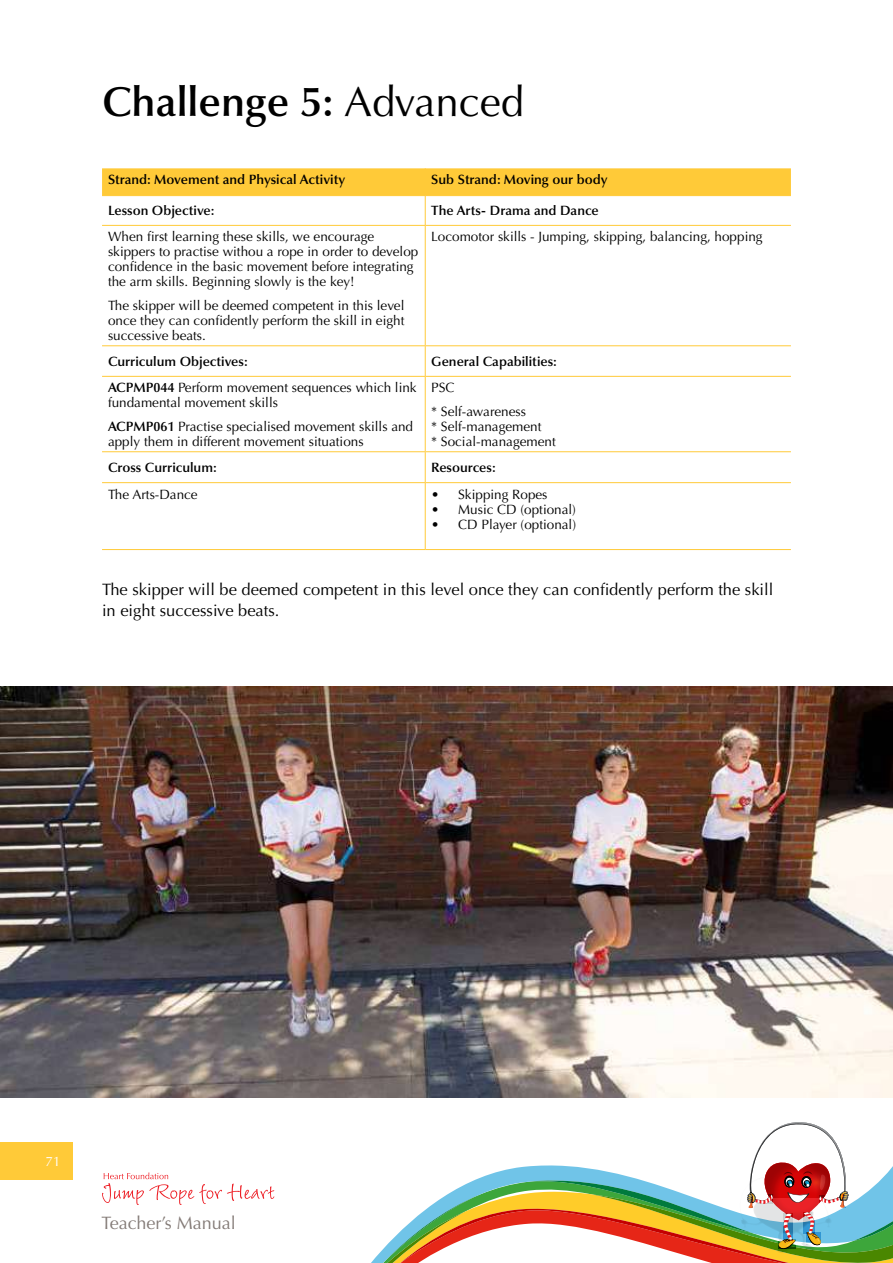
<style>
.page{position:relative;width:893px;height:1263px;background:#fff}
.page>*{position:absolute;margin:0;border:0;box-sizing:border-box;transform-origin:0 0}
.t1{font:600 42px "Optima LT Std";color:#000}
.t2{font:18px "Optima";color:#837a76}
.t3{font:16.5px/21px "Optima LT Std";color:#000}
.t4{font:13.5px/15px "Optima LT Std";color:#000}
.t5{font:600 13.5px "Optima LT Std";color:#000}
.t6{font:13.5px "Optima";color:#fff}
.s1{font-weight:400}
.s2{font-weight:600}
</style>
<div class="page">
<div style="left:0;top:1143px;width:73px;height:37px;background:#ffca38"></div>
<svg style="left:371px;top:1246px;width:522px;height:17px"></svg>
<svg style="left:386px;top:1165px;width:507px;height:95px"></svg>
<img style="left:848px;top:1181px;width:9px;height:31px">
<img style="left:729px;top:1122px;width:119px;height:131px">
<svg style="left:102px;top:1172px;width:172px;height:33px"></svg>
<svg style="left:102px;top:168px;width:689px;height:57px"></svg>
<hr style="left:102px;top:225px;width:323px;height:1px;background:#ffca38">
<hr style="left:425px;top:225px;width:366px;height:1px;background:#ffca38">
<hr style="left:425px;top:226px;width:1px;height:119px;background:#ffca38">
<hr style="left:102px;top:345px;width:323px;height:1px;background:#ffca38">
<hr style="left:425px;top:345px;width:366px;height:1px;background:#ffca38">
<hr style="left:425px;top:346px;width:1px;height:30px;background:#ffca38">
<hr style="left:102px;top:376px;width:323px;height:1px;background:#ffca38">
<hr style="left:425px;top:376px;width:366px;height:1px;background:#ffca38">
<hr style="left:425px;top:377px;width:1px;height:74px;background:#ffca38">
<hr style="left:102px;top:451px;width:323px;height:1px;background:#ffca38">
<hr style="left:425px;top:451px;width:366px;height:1px;background:#ffca38">
<hr style="left:425px;top:452px;width:1px;height:30px;background:#ffca38">
<hr style="left:425px;top:483px;width:1px;height:66px;background:#ffca38">
<hr style="left:102px;top:482px;width:323px;height:1px;background:#ffca38">
<hr style="left:425px;top:482px;width:366px;height:1px;background:#ffca38">
<hr style="left:102px;top:549px;width:323px;height:1px;background:#ffca38">
<hr style="left:425px;top:549px;width:366px;height:1px;background:#ffca38">
<img style="left:0;top:687px;width:893px;height:411px">
<h1 class="t1" style="left:102px;top:77px;width:424px">Challenge 5: <span class="s1">Advanced</span></h1>
<p class="t5" style="left:108px;top:172px;width:239px">Strand: Movement and Physical Activity</p>
<p class="t5" style="left:431px;top:172px;width:178px">Sub Strand: Moving our body</p>
<p class="t5" style="left:108px;top:203px;width:108px">Lesson Objective:</p>
<p class="t5" style="left:431px;top:203px;width:169px">The Arts- Drama and Dance</p>
<p class="t4" style="left:108px;top:229px;width:312px">When first learning these skills, we encourage skippers to practise withou a rope in order to develop confidence in the basic movement before integrating the arm skills. Beginning slowly is the key!</p>
<p class="t4" style="left:108px;top:298px;width:298px;text-align:justify">The skipper will be deemed competent in this level once they can confidently perform the skill in eight successive beats.</p>
<p class="t4" style="left:431px;top:229px;width:333px">Locomotor skills - Jumping, skipping, balancing, hopping</p>
<p class="t5" style="left:108px;top:354px;width:141px">Curriculum Objectives:</p>
<p class="t5" style="left:431px;top:354px;width:127px">General Capabilities:</p>
<p class="t4" style="left:108px;top:380px;width:310px"><span class="s2">ACPMP044</span> Perform movement sequences which link fundamental movement skills</p>
<p class="t4" style="left:108px;top:419px;width:307px"><span class="s2">ACPMP061</span> Practise specialised movement skills and apply them in different movement situations</p>
<p class="t4" style="left:431px;top:376px;width:96px;line-height:23.5px">PSC<br>* Self-awareness</p>
<p class="t4" style="left:431px;top:419px;width:126px">* Self-management<br>* Social-management</p>
<p class="t5" style="left:108px;top:460px;width:110px">Cross Curriculum:</p>
<p class="t5" style="left:431px;top:460px;width:66px">Resources:</p>
<p class="t4" style="left:108px;top:487px;width:91px">The Arts-Dance</p>
<p class="t4" style="left:431px;top:487px;width:118px">• Skipping Ropes</p>
<p class="t4" style="left:431px;top:502px;width:146px">• Music CD (optional)</p>
<p class="t4" style="left:431px;top:517px;width:146px">• CD Player (optional)</p>
<p class="t3" style="left:102px;top:579px;width:673px">The skipper will be deemed competent in this level once they can confidently perform the skill in eight successive beats.</p>
<p class="t6" style="left:46px;top:1154px;width:17px">71</p>
<h2 class="t2" style="left:102px;top:1212px;width:136px">Teacher’s Manual</h2>
</div>
